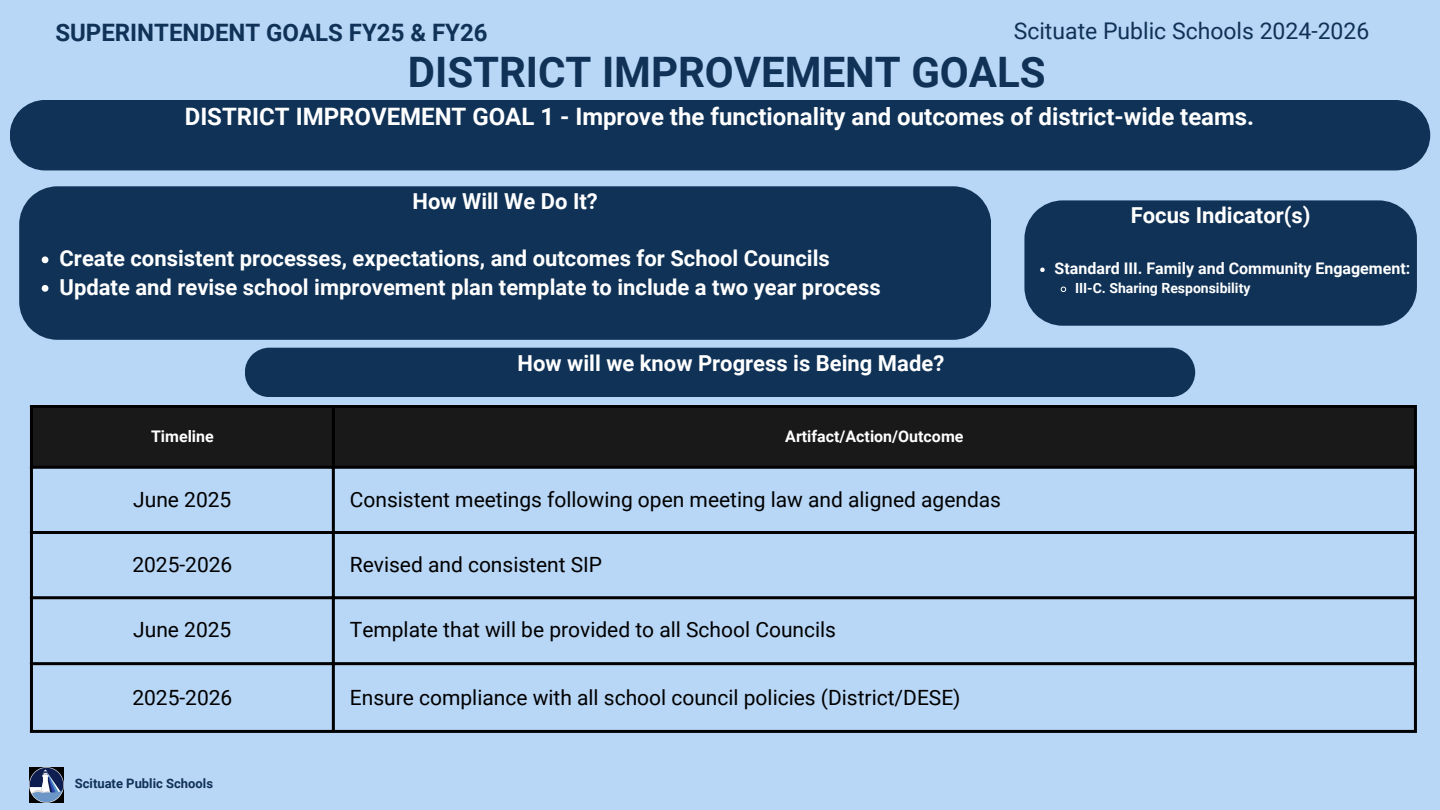
<style>
.page{position:relative;width:1440px;height:810px;background:#b8d6f6}
.page>*{position:absolute;margin:0;border:0;box-sizing:border-box;transform-origin:0 0}
.t1{font:700 42px "Roboto";color:#0f3256}
.t2{font:700 24px "Roboto";color:#fff}
.t3{font:700 24px "Roboto";color:#0f3256}
.t4{font:23px "Roboto";color:#0f3256}
.t5{font:700 22px "Roboto";color:#fff}
.t6{font:21px "Roboto";color:#000}
.t7{font:700 16px "Roboto";color:#fff}
.t8{font:700 14px "Roboto";color:#fff}
.t9{font:700 13px "Roboto";color:#0f3256}
</style>
<div class="page">
<div style="left:10px;top:100px;width:1420px;height:70px;background:#0f3256"></div>
<img style="left:30px;top:768px;width:34px;height:34px">
<div style="left:19px;top:186px;width:972px;height:154px;background:#0f3256"></div>
<svg style="left:42px;top:256px;width:6px;height:7px"></svg>
<svg style="left:42px;top:285px;width:6px;height:7px"></svg>
<div style="left:1024px;top:200px;width:393px;height:126px;background:#0f3256"></div>
<svg style="left:1040px;top:268px;width:5px;height:4px"></svg>
<svg style="left:1060px;top:286px;width:7px;height:6px"></svg>
<div style="left:245px;top:348px;width:950px;height:49px;background:#0f3256"></div>
<div style="left:33px;top:408px;width:1381px;height:58px;background:#191919"></div>
<hr style="left:30px;top:408px;width:3px;height:322px;background:#000">
<hr style="left:332px;top:408px;width:3px;height:322px;background:#000">
<hr style="left:1414px;top:408px;width:3px;height:322px;background:#000">
<hr style="left:30px;top:405px;width:1387px;height:3px;background:#000">
<hr style="left:30px;top:466px;width:1387px;height:3px;background:#000">
<hr style="left:30px;top:531px;width:1387px;height:3px;background:#000">
<hr style="left:30px;top:596px;width:1387px;height:3px;background:#000">
<hr style="left:30px;top:662px;width:1387px;height:3px;background:#000">
<hr style="left:30px;top:730px;width:1387px;height:3px;background:#000">
<p class="t3" style="left:55px;top:19px;width:434px">SUPERINTENDENT GOALS FY25 &amp; FY26</p>
<p class="t4" style="left:1014px;top:18px;width:357px">Scituate Public Schools 2024-2026</p>
<p class="t1" style="left:408px;top:48px;width:639px">DISTRICT IMPROVEMENT GOALS</p>
<h2 class="t2" style="left:185px;top:103px;width:1071px">DISTRICT IMPROVEMENT GOAL 1 - Improve the functionality and outcomes of district-wide teams.</h2>
<h1 class="t5" style="left:412px;top:189px;width:187px">How Will We Do It?</h1>
<h3 class="t5" style="left:60px;top:246px;width:772px">Create consistent processes, expectations, and outcomes for School Councils</h3>
<h3 class="t5" style="left:60px;top:274px;width:823px">Update and revise school improvement plan template to include a two year process</h3>
<p class="t5" style="left:518px;top:350px;width:428px">How will we know Progress is Being Made?</p>
<p class="t7" style="left:151px;top:427px;width:64px">Timeline</p>
<h3 class="t7" style="left:785px;top:427px;width:180px">Artifact/Action/Outcome</h3>
<p class="t6" style="left:133px;top:488px;width:100px">June 2025</p>
<p class="t6" style="left:350px;top:488px;width:653px">Consistent meetings following open meeting law and aligned agendas</p>
<p class="t6" style="left:132px;top:553px;width:102px">2025-2026</p>
<p class="t6" style="left:350px;top:553px;width:254px">Revised and consistent SIP</p>
<p class="t6" style="left:133px;top:618px;width:100px">June 2025</p>
<p class="t6" style="left:350px;top:618px;width:488px">Template that will be provided to all School Councils</p>
<p class="t6" style="left:132px;top:685px;width:102px">2025-2026</p>
<p class="t6" style="left:350px;top:685px;width:612px">Ensure compliance with all school council policies (District/DESE)</p>
<h6 class="t9" style="left:75px;top:776px;width:140px">Scituate Public Schools</h6>
<p class="t5" style="left:1131px;top:203px;width:181px">Focus Indicator(s)</p>
<p class="t7" style="left:1055px;top:259px;width:357px">Standard III. Family and Community Engagement:</p>
<h3 class="t8" style="left:1075px;top:280px;width:177px">III-C. Sharing Responsibility</h3>
</div>
